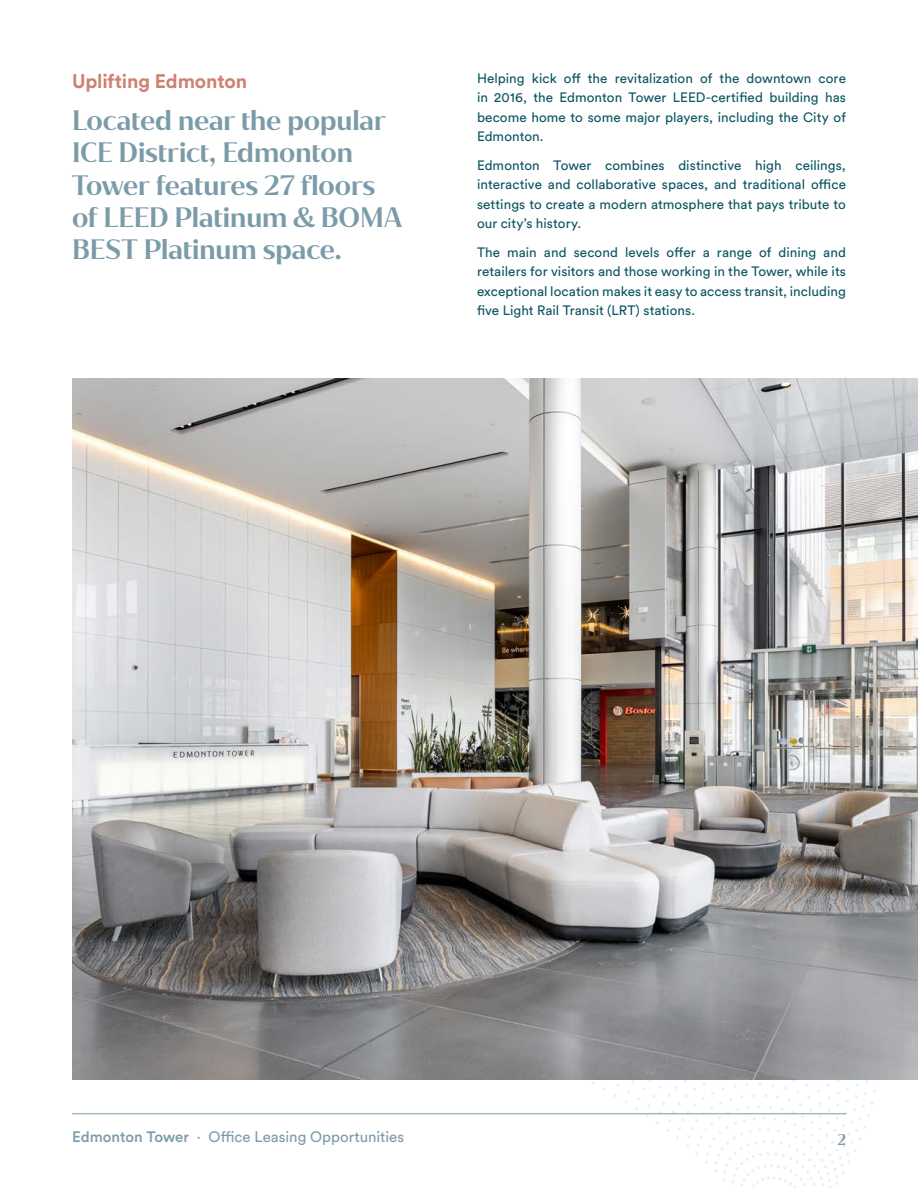
<style>
.page{position:relative;width:918px;height:1188px;background:#fff}
.page>*{position:absolute;margin:0;border:0;box-sizing:border-box;transform-origin:0 0}
.subhead{font:600 27px/32.4px "Jazmin";letter-spacing:-.005em;color:#7b9ba9}
.body{font:700 19.5px "Circular Std";letter-spacing:-.005em;color:#ce8071}
.t1{font:15px "Circular Std";color:#7b9ba9}
.t2{font:600 15px "Jazmin";color:#7b9ba9}
.body-2{font:13.5px/19.5px "Circular Std";letter-spacing:.005em;color:#0d5562;text-align:justify}
.s1{font-weight:500}
</style>
<div class="page">
<svg style="left:477px;top:1080px;width:399px;height:108px"></svg>
<img style="left:72px;top:378px;width:846px;height:702px">
<hr style="left:72px;top:1113px;width:774px;height:1px;background:#7b9ba9">
<p class="body" style="left:72px;top:68px;width:177px">Uplifting Edmonton</p>
<p class="body-2" style="left:477px;top:68px;width:371px">Helping kick off the revitalization of the downtown core in 2016, the Edmonton Tower LEED-certified building has become home to some major players, including the City of Edmonton.</p>
<p class="body-2" style="left:477px;top:155px;width:371px">Edmonton Tower combines distinctive high ceilings, interactive and collaborative spaces, and traditional office settings to create a modern atmosphere that pays tribute to our city’s history.</p>
<p class="body-2" style="left:477px;top:242px;width:371px">The main and second levels offer a range of dining and retailers for visitors and those working in the Tower, while its exceptional location makes it easy to access transit, including five Light Rail Transit (LRT) stations.</p>
<p class="subhead" style="left:72px;top:104px;width:332px">Located near the popular<br>ICE District, Edmonton<br>Tower features 27 floors of LEED Platinum &amp; BOMA<br>BEST Platinum space.</p>
<p class="t1" style="left:72px;top:1127px;width:334px"><span class="s1">Edmonton Tower</span> · Office Leasing Opportunities</p>
<p class="t2" style="left:838px;top:1130px;width:10px">2</p>
</div>
